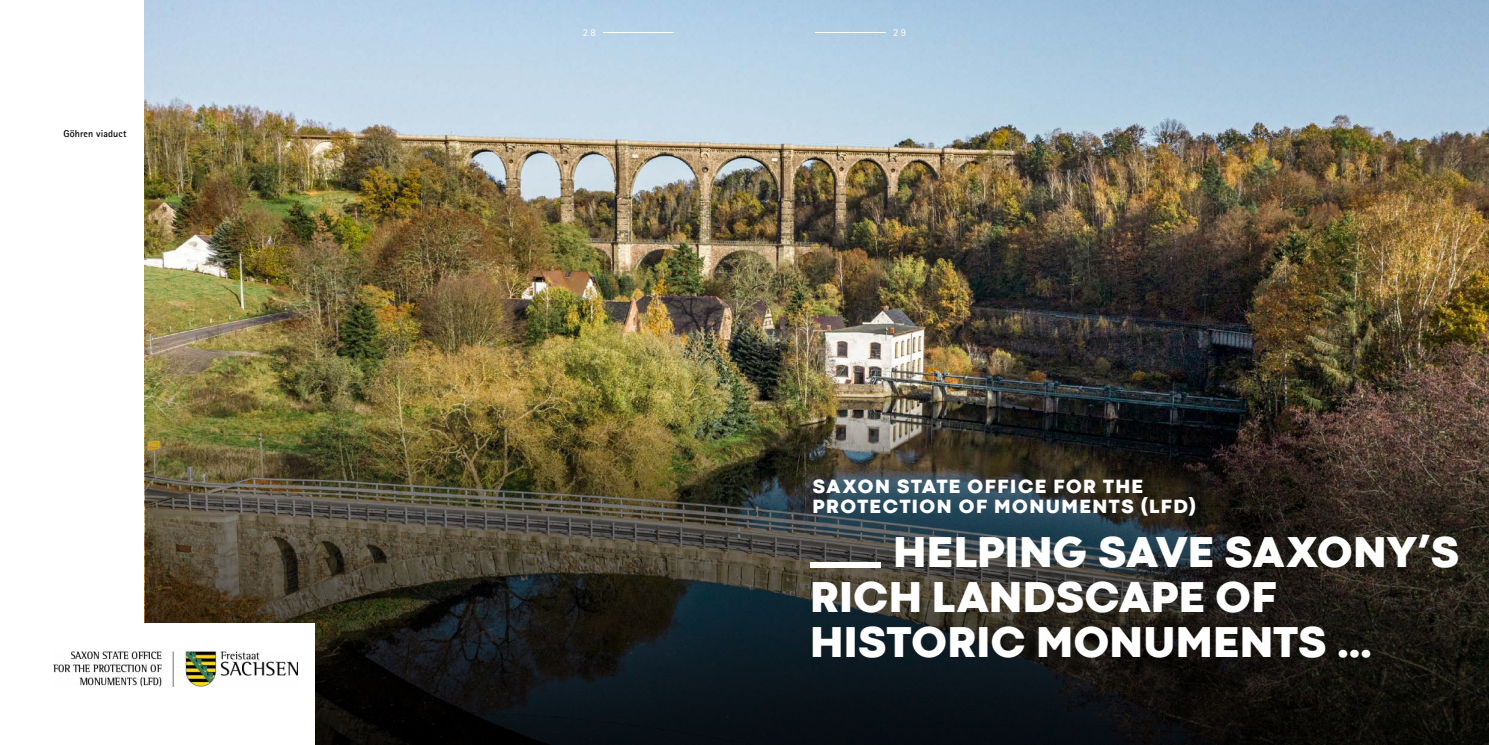
<style>
.page{position:relative;width:1489px;height:745px;background:#fff}
.page>*{position:absolute;margin:0;border:0;box-sizing:border-box;transform-origin:0 0}
.P_unter_H1{font:800 45px/45px "Codec Cold";letter-spacing:-.005em;color:#fff}
.H1_mr{font:800 20px/20px "Codec Cold";letter-spacing:.06em;color:#fff}
.t1{font:10.62px "Rotis Sans Serif Pro";color:#fff}
.t2{font:700 10px "Rotis Sans Serif Pro";letter-spacing:.01em;color:#000}
</style>
<div class="page">
<img style="left:145px;top:0;width:1343px;height:396px">
<img style="left:145px;top:396px;width:1343px;height:348px">
<hr style="left:815px;top:33px;width:71px;height:1px;background:#fff">
<hr style="left:602px;top:33px;width:71px;height:1px;background:#fff">
<div style="left:0;top:623px;width:314px;height:121px;background:#fff"></div>
<div style="left:810px;top:561px;width:71px;height:6px;background:#fff"></div>
<img style="left:53px;top:651px;width:244px;height:35px">
<p class="t2" style="left:63px;top:127px;width:65px">Göhren viaduct</p>
<p class="t1" style="left:583px;top:26px;width:14px">28</p>
<p class="t1" style="left:893px;top:26px;width:14px">29</p>
<h1 class="H1_mr" style="left:812px;top:475px;width:385px">SAXON STATE OFFICE FOR THE<br>PROTECTION OF MONUMENTS (LFD)</h1>
<p class="P_unter_H1" style="left:810px;top:529px;width:651px;text-indent:83px">HELPING SAVE SAXONY’S<br>RICH LANDSCAPE OF<br>HISTORIC MONUMENTS …</p>
</div>
